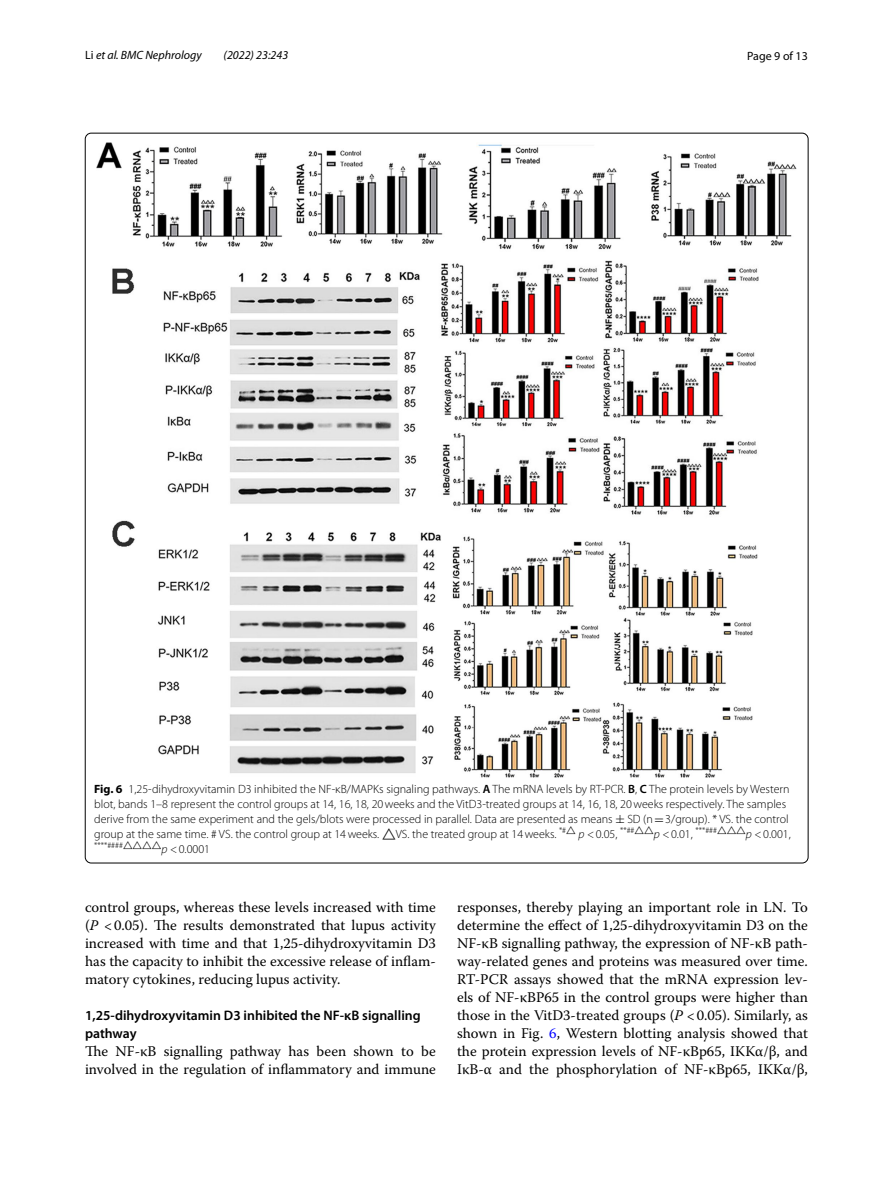
<style>
.page{position:relative;width:893px;height:1187px;background:#fff}
.page>*{position:absolute;margin:0;border:0;box-sizing:border-box;transform-origin:0 0}
.t1{font:14.7px/18px "Warnock Pro";color:#000;text-align:justify}
.t2{font:600 13.8px/18px "Myriad Pro";color:#000}
.t3{font:300 12px/15px "Myriad Pro";color:#000}
.t4{font:italic 12px "Myriad Pro";color:#000}
.t5{font:12px "Myriad Pro";color:#000}
.t6{font:300 8.4px "Myriad Pro";color:#000}
.s1{font-style:normal}
.s2{font-weight:700}
.s3{font-weight:600}
.s4{font-family:"MTSY";font-weight:400}
.s5{font-family:"STIX Math";font-weight:400}
.s6{font-style:italic}
.s7{font-style:italic;font-size:12px}
.s8{font-size:12px}
.s9{color:#00f}
</style>
<div class="page">
<img style="left:96px;top:142px;width:701px;height:635px">
<p class="t4" style="left:85px;top:48px;width:118px"><span class="s1">Li</span> et al. BMC Nephrology</p>
<p class="t4" style="left:224px;top:48px;width:66px">(2022) 23:243</p>
<p class="t5" style="left:747px;top:48px;width:62px">Page 9 of 13</p>
<p class="t3" style="left:94px;top:781px;width:698px"><span class="s2">Fig. 6</span> 1,25-dihydroxyvitamin D3 inhibited the NF-κB/MAPKs signaling pathways. <span class="s3">A</span> The mRNA levels by RT-PCR. <span class="s3">B</span>, <span class="s3">C</span> The protein levels by Western blot, bands 1–8 represent the control groups at 14, 16, 18, 20weeks and the VitD3-treated groups at 14, 16, 18, 20weeks respectively. The samples derive from the same experiment and the gels/blots were processed in parallel. Data are presented as means <span class="s4">±</span> SD (n<span class="s4">=</span>3/group). * VS. the control group at the same time. # VS. the control group at 14weeks. <span class="s5">△</span>VS. the treated group at 14weeks. <sup>*#</sup><sup>△</sup> <span class="s6">p</span> &lt;0.05, <sup>**##</sup><sup>△△</sup><span class="s6">p</span> &lt;0.01, <sup>***###</sup><sup>△△△</sup><span class="s6">p</span> &lt;0.001,</p>
<p class="t6" style="left:94px;top:840px;width:117px">****####<span class="s5">△△△△</span><span class="s7">p</span> <span class="s8">&lt;0.0001</span></p>
<p class="t1" style="left:85px;top:897px;width:352px">control groups, whereas these levels increased with time (<span class="s6">P</span> &lt;0.05). The results demonstrated that lupus activity increased with time and that 1,25-dihydroxyvitamin D3 has the capacity to inhibit the excessive release of inflam&shy;matory cytokines, reducing lupus activity.</p>
<p class="t2" style="left:85px;top:1005px;width:337px">1,25‑dihydroxyvitamin D3 inhibited the NF‑κB signalling pathway</p>
<p class="t1" style="left:85px;top:1041px;width:352px">The NF-κB signalling pathway has been shown to be involved in the regulation of inflammatory and immune</p>
<p class="t1" style="left:457px;top:897px;width:352px">responses, thereby playing an important role in LN. To determine the effect of 1,25-dihydroxyvitamin D3 on the NF-κB signalling pathway, the expression of NF-κB path&shy;way-related genes and proteins was measured over time.<br>RT-PCR assays showed that the mRNA expression lev&shy;els of NF-κBP65 in the control groups were higher than those in the VitD3-treated groups (<span class="s6">P</span> &lt;0.05). Similarly, as shown in Fig. <span class="s9">6</span>, Western blotting analysis showed that the protein expression levels of NF-κBp65, IKKα/β, and IκB-α and the phosphorylation of NF-κBp65, IKKα/β,</p>
</div>
